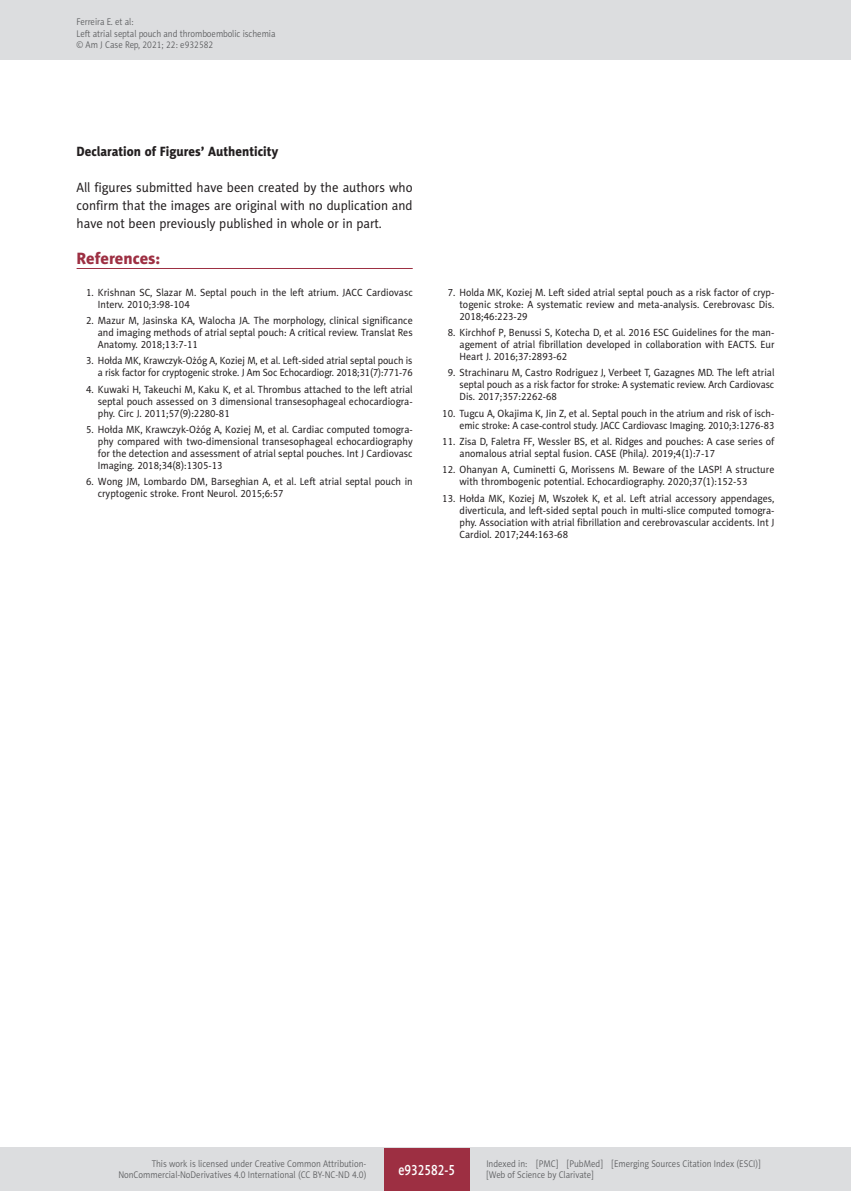
<style>
.page{position:relative;width:851px;height:1191px;background:#fff}
.page>*{position:absolute;margin:0;border:0;box-sizing:border-box;transform-origin:0 0}
.AJCR_Referencje_Tytu{font:16.5px "Naomi Sans EFN Heavy";color:#9d2f42}
.t1{font:15px "Naomi Sans EFN Medium";color:#fff;scale:.8 1}
.AJCR_Body{font:13.5px/18px "Naomi Sans EFN";color:#231f20;text-align:justify;scale:.95 1}
.AJCR_Headline_2{font:13.5px "Naomi Sans EFN Heavy";color:#231f20;scale:.95 1}
.AJCR_Referencje_punk{font:10.5px/12px "Naomi Sans EFN";color:#231f20;text-align:justify;scale:.95 1}
.AJCR_Referencje_punk-2{font:10.5px/12px "Naomi Sans EFN";color:#231f20;text-align:right;scale:.94 1}
.t2{font:9.75px/11.2px "Naomi Sans EFN Light";color:#57585a;scale:.9 1}
.s1{font-style:italic}
</style>
<div class="page">
<hr style="left:77px;top:268px;width:335px;height:1px;background:#9d2f42">
<div style="left:0;top:0;width:850px;height:60px;background:#dcdddf"></div>
<div style="left:0;top:1148px;width:850px;height:43px;background:#dcdddf"></div>
<div style="left:384px;top:1147px;width:85px;height:43px;background:#9d2f42"></div>
<p class="t2" style="left:77px;top:16px;width:222px">Ferreira E. et al:<br>Left atrial septal pouch and thromboembolic ischemia © Am J Case Rep, 2021; 22: e932582</p>
<p class="AJCR_Headline_2" style="left:77px;top:143px;width:214px">Declaration of Figures’ Authenticity</p>
<p class="AJCR_Body" style="left:77px;top:178px;width:355px">All figures submitted have been created by the authors who confirm that the images are original with no duplication and have not been previously published in whole or in part.</p>
<p class="AJCR_Referencje_Tytu" style="left:77px;top:248px;width:85px">References:</p>
<p class="AJCR_Referencje_punk" style="left:98px;top:286px;width:333px;text-indent:-12px">1. Krishnan SC, Slazar M. Septal pouch in the left atrium. JACC Cardiovasc<br>Interv. 2010;3:98-104</p>
<p class="AJCR_Referencje_punk" style="left:98px;top:315px;width:333px;text-indent:-12px">2. Mazur M, Jasinska KA, Walocha JA. The morphology, clinical significance and imaging methods of atrial septal pouch: A critical review. Translat Res Anatomy. 2018;13:7-11</p>
<p class="AJCR_Referencje_punk-2" style="left:86px;top:355px;width:349px">3. Hołda MK, Krawczyk-Ożóg A, Koziej M, et al. Left-sided atrial septal pouch is a risk factor for cryptogenic stroke. J Am Soc Echocardiogr. 2018;31(7):771-76</p>
<p class="AJCR_Referencje_punk" style="left:98px;top:383px;width:333px;text-indent:-12px">4. Kuwaki H, Takeuchi M, Kaku K, et al. Thrombus attached to the left atrial septal pouch assessed on 3 dimensional transesophageal echocardiogra&shy;phy. Circ J. 2011;57(9):2280-81</p>
<p class="AJCR_Referencje_punk" style="left:98px;top:423px;width:333px;text-indent:-12px">5. Hołda MK, Krawczyk-Ożóg A, Koziej M, et al. Cardiac computed tomogra&shy;phy compared with two-dimensional transesophageal echocardiography for the detection and assessment of atrial septal pouches. Int J Cardiovasc Imaging. 2018;34(8):1305-13</p>
<p class="AJCR_Referencje_punk" style="left:98px;top:476px;width:333px;text-indent:-12px">6. Wong JM, Lombardo DM, Barseghian A, et al. Left atrial septal pouch in cryptogenic stroke. Front Neurol. 2015;6:57</p>
<p class="AJCR_Referencje_punk" style="left:459px;top:286px;width:333px;text-indent:-12px">7. Holda MK, Koziej M. Left sided atrial septal pouch as a risk factor of cryp&shy;togenic stroke: A systematic review and meta-analysis. Cerebrovasc Dis.<br>2018;46:223-29</p>
<p class="AJCR_Referencje_punk" style="left:459px;top:327px;width:333px;text-indent:-12px">8. Kirchhof P, Benussi S, Kotecha D, et al. 2016 ESC Guidelines for the man&shy;agement of atrial fibrillation developed in collaboration with EACTS. Eur Heart J. 2016;37:2893-62</p>
<p class="AJCR_Referencje_punk" style="left:459px;top:367px;width:333px;text-indent:-12px">9. Strachinaru M, Castro Rodriguez J, Verbeet T, Gazagnes MD. The left atrial septal pouch as a risk factor for stroke: A systematic review. Arch Cardiovasc Dis. 2017;357:2262-68</p>
<p class="AJCR_Referencje_punk" style="left:442px;top:407px;width:351px;text-align:right">10. Tugcu A, Okajima K, Jin Z, et al. Septal pouch in the atrium and risk of isch&shy;emic stroke: A case-control study. JACC Cardiovasc Imaging. 2010;3:1276-83</p>
<p class="AJCR_Referencje_punk" style="left:459px;top:435px;width:333px;text-indent:-17px">11. Zisa D, Faletra FF, Wessler BS, et al. Ridges and pouches: A case series of anomalous atrial septal fusion. CASE (Phila<span class="s1">)</span>. 2019;4(1):7-17</p>
<p class="AJCR_Referencje_punk" style="left:459px;top:464px;width:333px;text-indent:-17px">12. Ohanyan A, Cuminetti G, Morissens M. Beware of the LASP! A structure with thrombogenic potential. Echocardiography. 2020;37(1):152-53</p>
<p class="AJCR_Referencje_punk" style="left:459px;top:492px;width:333px;text-indent:-17px">13. Hołda MK, Koziej M, Wszołek K, et al. Left atrial accessory appendages, diverticula, and left-sided septal pouch in multi-slice computed tomogra&shy;phy. Association with atrial fibrillation and cerebrovascular accidents. Int J Cardiol. 2017;244:163-68</p>
<p class="t2" style="left:118px;top:1158px;width:277px;text-align:right">This work is licensed under Creative Common Attribution-<br>NonCommercial-NoDerivatives 4.0 International (CC BY-NC-ND 4.0)</p>
<h2 class="t1" style="left:398px;top:1160px;width:72px">e932582-5</h2>
<p class="t2" style="left:486px;top:1158px;width:306px">Indexed in: [PMC] [PubMed] [Emerging Sources Citation Index (ESCI)] [Web of Science by Clarivate]</p>
</div>
